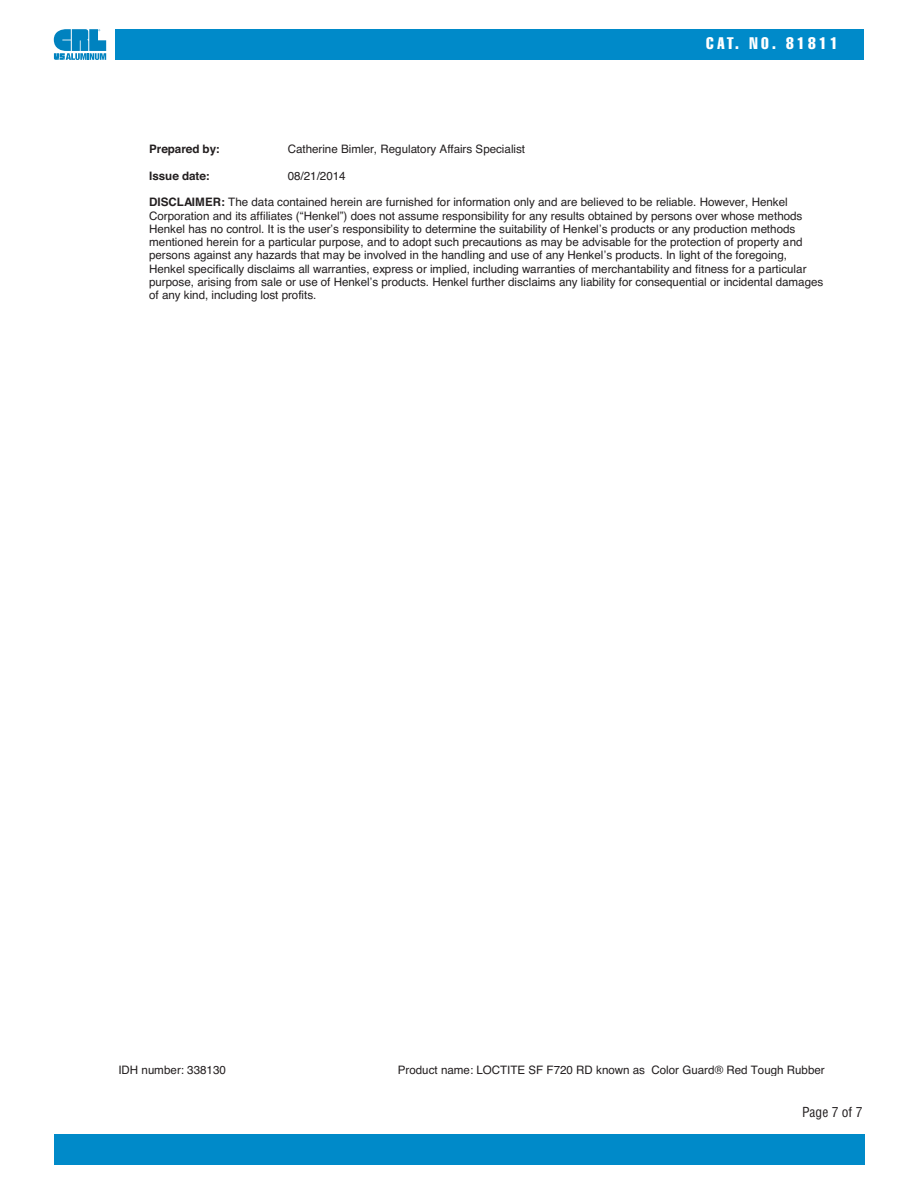
<style>
.page{position:relative;width:918px;height:1188px;background:#fff}
.page>*{position:absolute;margin:0;border:0;box-sizing:border-box;transform-origin:0 0}
.t1{font:extra-condensed 16.5px "Helvetica";letter-spacing:.2em;color:#fff}
.t2{font:condensed 13.5px "Helvetica";color:#231f20}
.t3{font:11.7px/13.4px "Helvetica";letter-spacing:-.005em;color:#231f20}
.t4{font:700 11.7px "Helvetica";color:#231f20}
.s1{font-weight:700}
.s2{font-family:"Arial"}
</style>
<div class="page">
<div style="left:54px;top:1134px;width:810px;height:31px;background:#008ac9"></div>
<div style="left:115px;top:29px;width:749px;height:30px;background:#008ac9"></div>
<svg style="left:54px;top:29px;width:52px;height:31px"></svg>
<h1 class="t1" style="left:706px;top:37px;width:133px">CAT. NO. 81811</h1>
<p class="t4" style="left:149px;top:141px;width:72px">Prepared by:</p>
<p class="t3" style="left:288px;top:143px;width:239px">Catherine Bimler, Regulatory Affairs Specialist</p>
<p class="t4" style="left:149px;top:167px;width:62px">Issue date:</p>
<p class="t3" style="left:288px;top:170px;width:60px">08/21/2014</p>
<p class="t3" style="left:149px;top:196px;width:676px"><span class="s1">DISCLAIMER:</span> The data contained herein are furnished for information only and are believed to be reliable. However, Henkel Corporation and its affiliates (<span class="s2">“</span>Henkel<span class="s2">”</span>) does not assume responsibility for any results obtained by persons over whose methods Henkel has no control. It is the user<span class="s2">’</span>s responsibility to determine the suitability of Henkel<span class="s2">’</span>s products or any production methods mentioned herein for a particular purpose, and to adopt such precautions as may be advisable for the protection of property and persons against any hazards that may be involved in the handling and use of any Henkel<span class="s2">’</span>s products. In light of the foregoing, Henkel specifically disclaims all warranties, express or implied, including warranties of merchantability and fitness for a particular purpose, arising from sale or use of Henkel<span class="s2">’</span>s products. Henkel further disclaims any liability for consequential or incidental damages of any kind, including lost profits.</p>
<p class="t3" style="left:118px;top:1064px;width:109px">IDH number: 338130</p>
<p class="t3" style="left:398px;top:1064px;width:428px">Product name: LOCTITE SF F720 RD known as Color Guard® Red Tough Rubber</p>
<p class="t2" style="left:802px;top:1107px;width:62px">Page 7 of 7</p>
</div>
